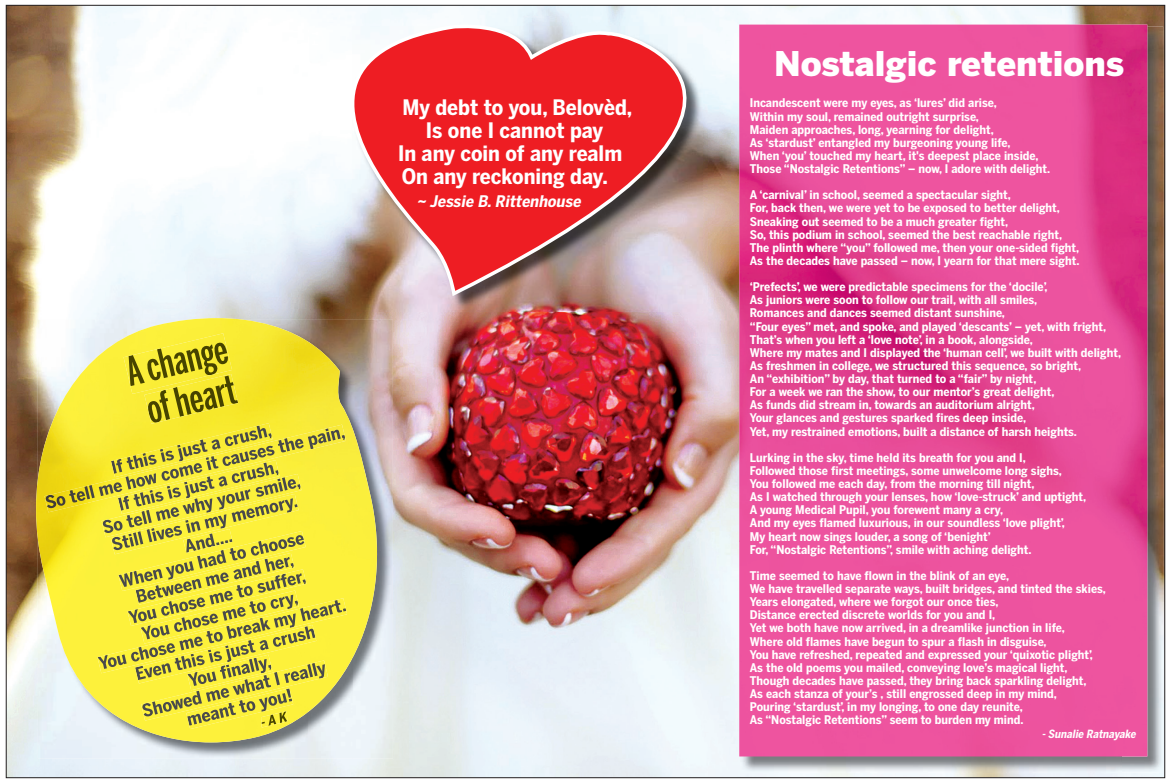
<style>
.page{position:relative;width:1171px;height:783px;background:#fff}
.page>*{position:absolute;margin:0;border:0;box-sizing:border-box;transform-origin:0 0}
.t1{font:900 33.75px "Benton Sans";color:#fff}
.t2{font:700 21.12px "Benton Sans Cond";color:#fff;scale:1.05 1}
.t3{font:italic 700 15.88px "Benton Sans Cond";color:#fff;scale:1.05 1}
.t4{font:700 11.88px/13.1px "Benton Sans Cond";color:#fff;scale:1.05 1}
.t5{font:italic 700 11.25px "Benton Sans Cond";color:#fff}
</style>
<div class="page">
<img style="left:8px;top:7px;width:1155px;height:769px">
<img style="left:352px;top:26px;width:350px;height:285px">
<svg style="left:332px;top:16px;width:361px;height:283px;background:#dc6366"></svg>
<img style="left:1121px;top:26px;width:42px;height:746px">
<img style="left:741px;top:756px;width:380px;height:16px">
<img style="left:739px;top:25px;width:408px;height:731px">
<img style="left:352px;top:742px;width:41px;height:16px">
<img style="left:38px;top:742px;width:44px;height:16px">
<img style="left:307px;top:742px;width:45px;height:16px">
<img style="left:82px;top:742px;width:45px;height:16px">
<img style="left:262px;top:742px;width:45px;height:16px">
<img style="left:127px;top:742px;width:135px;height:16px">
<img style="left:35px;top:318px;width:362px;height:424px">
<img style="left:123px;top:333px;width:109px;height:61px">
<img style="left:144px;top:374px;width:94px;height:49px">
<img style="left:111px;top:423px;width:162px;height:2px">
<img style="left:44px;top:425px;width:302px;height:87px">
<img style="left:118px;top:460px;width:161px;height:14px">
<img style="left:102px;top:474px;width:199px;height:63px">
<img style="left:111px;top:494px;width:188px;height:60px">
<img style="left:183px;top:529px;width:50px;height:2px">
<img style="left:118px;top:531px;width:188px;height:60px">
<img style="left:136px;top:553px;width:158px;height:16px">
<img style="left:127px;top:569px;width:179px;height:29px">
<img style="left:140px;top:590px;width:159px;height:8px">
<img style="left:97px;top:598px;width:250px;height:75px">
<img style="left:135px;top:625px;width:181px;height:58px">
<img style="left:187px;top:655px;width:85px;height:5px">
<img style="left:141px;top:660px;width:187px;height:60px">
<img style="left:186px;top:688px;width:107px;height:41px">
<img style="left:261px;top:711px;width:26px;height:16px">
<h2 class="t2" style="left:402px;top:95px;width:220px">My debt to you, Belovèd,</h2>
<h2 class="t2" style="left:426px;top:118px;width:170px">Is one I cannot pay</h2>
<h2 class="t2" style="left:398px;top:141px;width:215px">In any coin of any realm</h2>
<h2 class="t2" style="left:402px;top:164px;width:198px">On any reckoning day.</h2>
<h3 class="t3" style="left:416px;top:192px;width:161px">~ Jessie B.Rittenhouse</h3>
<h1 class="t1" style="left:774px;top:44px;width:351px">Nostalgic retentions</h1>
<p class="t4" style="left:750px;top:97px;width:288px">Incandescent were my eyes, as ‘lures’ did arise,<br>Within my soul, remained outright surprise,<br>Maiden approaches, long, yearning for delight,<br>As ‘stardust’ entangled my burgeoning young life,<br>When ‘you’ touched my heart, it's deepest place inside, Those “Nostalgic Retentions” – now, I adore with delight.</p>
<p class="t4" style="left:750px;top:189px;width:315px">A ‘carnival’ in school, seemed a spectacular sight,<br>For, back then, we were yet to be exposed to better delight, Sneaking out seemed to be a much greater fight,<br>So, this podium in school, seemed the best reachable right, The plinth where “you” followed me, then your one-sided fight, As the decades have passed – now, I yearn for that mere sight.</p>
<p class="t4" style="left:750px;top:280px;width:355px">‘Prefects’, we were predictable specimens for the ‘docile’,<br>As juniors were soon to follow our trail, with all smiles,<br>Romances and dances seemed distant sunshine,<br>“Four eyes” met, and spoke, and played ‘descants’ – yet, with fright, That’s when you left a ‘love note’, in a book, alongside,<br>Where my mates and I displayed the ‘human cell’, we built with delight, As freshmen in college, we structured this sequence, so bright,<br>An “exhibition” by day, that turned to a “fair” by night,<br>For a week we ran the show, to our mentor’s great delight,<br>As funds did stream in, towards an auditorium alright,<br>Your glances and gestures sparked fires deep inside,<br>Yet, my restrained emotions, built a distance of harsh heights.</p>
<p class="t4" style="left:750px;top:451px;width:322px">Lurking in the sky, time held its breath for you and I,<br>Followed those first meetings, some unwelcome long sighs,<br>You followed me each day, from the morning till night,<br>As I watched through your lenses, how ‘love-struck’ and uptight, A young Medical Pupil, you forewent many a cry,<br>And my eyes flamed luxurious, in our soundless ‘love plight’,<br>My heart now sings louder, a song of ‘benight’<br>For, “Nostalgic Retentions”, smile with aching delight.</p>
<p class="t4" style="left:750px;top:569px;width:340px">Time seemed to have flown in the blink of an eye,<br>We have travelled separate ways, built bridges, and tinted the skies, Years elongated, where we forgot our once ties,<br>Distance erected discrete worlds for you and I,<br>Yet we both have now arrived, in a dreamlike junction in life,<br>Where old flames have begun to spur a flash in disguise,<br>You have refreshed, repeated and expressed your ‘quixotic plight’, As the old poems you mailed, conveying love’s magical light, Though decades have passed, they bring back sparkling delight,<br>As each stanza of your’s , still engrossed deep in my mind,<br>Pouring ‘stardust’, in my longing, to one day reunite,<br>As “Nostalgic Retentions” seem to burden my mind.</p>
<p class="t5" style="left:1041px;top:727px;width:98px">-Sunalie Ratnayake</p>
</div>
